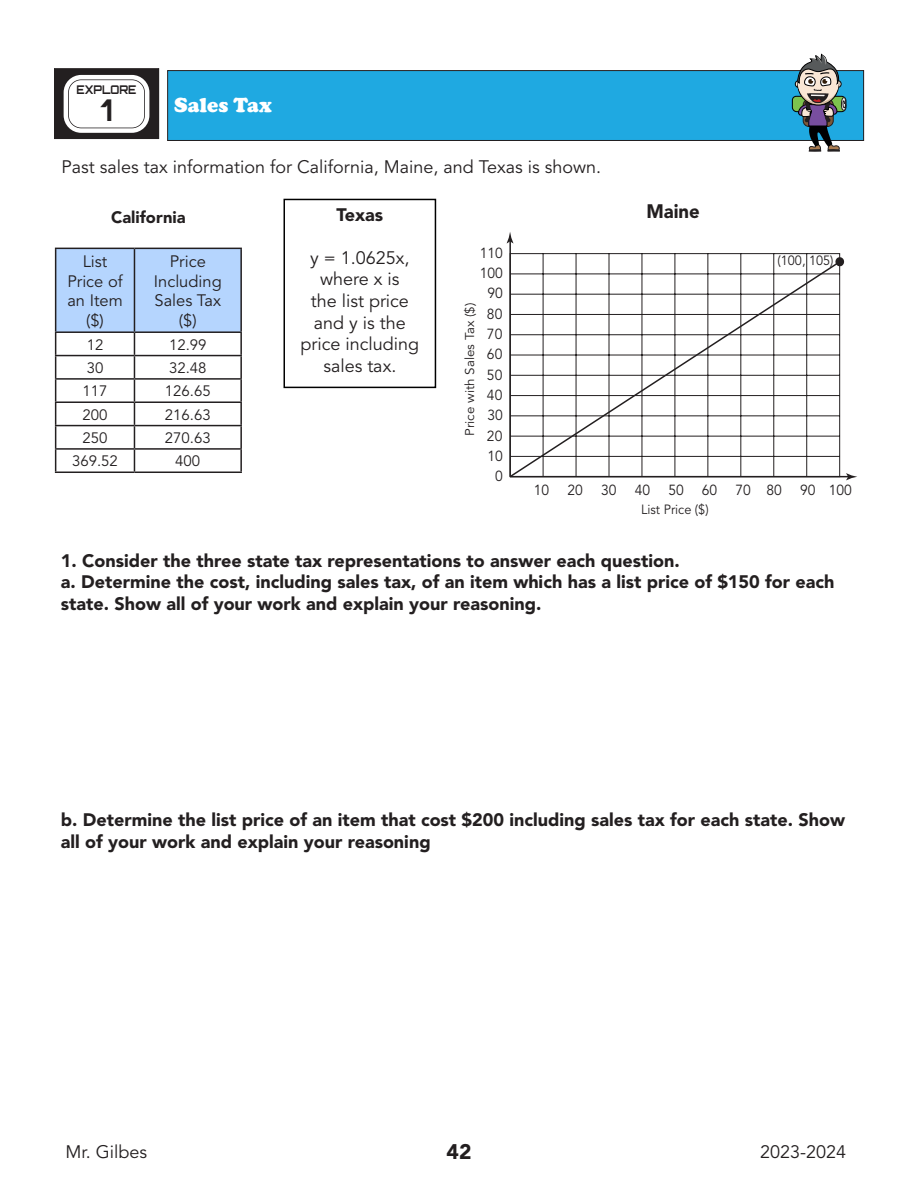
<style>
.page{position:relative;width:918px;height:1188px;background:#fff}
.page>*{position:absolute;margin:0;border:0;box-sizing:border-box;transform-origin:0 0}
.t1{font:700 30px "Orbitron";color:#231f20}
.t2{font:900 21px "Cooper";color:#fff}
.t3{font:900 21px "Avenir LT Std";color:#231f20}
.t4{font:900 19.35px "Avenir LT Std";color:#231f20;scale:.95 1}
.t5{font:900 18px/21.6px "Avenir LT Std";color:#231f20}
.t6{font:18px "Avenir LT Std";color:#231f20}
.t7{font:16.5px "Avenir LT Std";color:#231f20}
.t8{font:900 16.5px "Avenir LT Std";color:#231f20}
.t9{font:15px "Avenir LT Std";color:#231f20}
.t10{font:14.55px/20px "Avenir LT Std";color:#231f20;scale:.95 1}
.t11{font:13.35px "Avenir LT Std";color:#231f20;scale:.95 1}
.t12{font:12.75px "Avenir LT Std";color:#231f20;scale:1.05 1}
.t13{font:700 12px "Orbitron";color:#231f20;scale:.9 1}
</style>
<div class="page">
<div style="left:168px;top:71px;width:696px;height:69px;background:#1fa9e1"></div>
<div style="left:167px;top:70px;width:697px;height:71px;border:1px solid #231f20"></div>
<div style="left:792px;top:96px;width:54px;height:16px;background:#7dc34e;border-radius:4px"></div>
<div style="left:792px;top:96px;width:54px;height:16px;border:1px solid #000002;border-radius:4px"></div>
<svg style="left:795px;top:54px;width:52px;height:98px"></svg>
<div style="left:54px;top:69px;width:105px;height:70px;background:#231f20"></div>
<div style="left:54px;top:68px;width:105px;height:71px;border:1px solid #231f20"></div>
<div style="left:66px;top:77px;width:81px;height:54px;background:#fff;border-radius:15px"></div>
<div style="left:63px;top:74px;width:87px;height:60px;border:6px solid #231f20;border-radius:15px"></div>
<div style="left:64px;top:75px;width:85px;height:58px;border:4px solid #fff;border-radius:15px"></div>
<svg style="left:511px;top:253px;width:329px;height:7px"></svg>
<hr style="left:509px;top:240px;width:2px;height:237px;background:#231f20">
<svg style="left:507px;top:232px;width:6px;height:11px"></svg>
<svg style="left:509px;top:260px;width:333px;height:218px"></svg>
<svg style="left:835px;top:257px;width:10px;height:10px"></svg>
<hr style="left:510px;top:476px;width:340px;height:1px;background:#231f20">
<svg style="left:846px;top:473px;width:11px;height:7px"></svg>
<hr style="left:134px;top:248px;width:108px;height:1px;background:#231f20">
<hr style="left:240px;top:249px;width:2px;height:82px;background:#231f20">
<hr style="left:134px;top:331px;width:108px;height:2px;background:#231f20">
<hr style="left:240px;top:333px;width:2px;height:22px;background:#231f20">
<hr style="left:134px;top:355px;width:108px;height:1px;background:#231f20">
<hr style="left:240px;top:356px;width:2px;height:22px;background:#231f20">
<hr style="left:134px;top:378px;width:108px;height:2px;background:#231f20">
<hr style="left:240px;top:380px;width:2px;height:21px;background:#231f20">
<hr style="left:134px;top:401px;width:108px;height:2px;background:#231f20">
<hr style="left:240px;top:403px;width:2px;height:22px;background:#231f20">
<hr style="left:134px;top:425px;width:108px;height:1px;background:#231f20">
<hr style="left:240px;top:426px;width:2px;height:22px;background:#231f20">
<hr style="left:134px;top:448px;width:108px;height:2px;background:#231f20">
<svg style="left:55px;top:248px;width:186px;height:224px"></svg>
<hr style="left:240px;top:450px;width:2px;height:22px;background:#231f20">
<hr style="left:55px;top:472px;width:79px;height:1px;background:#231f20">
<hr style="left:134px;top:472px;width:108px;height:1px;background:#231f20">
<div style="left:284px;top:199px;width:152px;height:189px;border:2px solid #000"></div>
<p class="t13" style="left:76px;top:82px;width:68px">EXPLORE</p>
<p class="t1" style="left:101px;top:92px;width:13px">1</p>
<p class="t2" style="left:174px;top:93px;width:99px">Sales Tax</p>
<p class="t6" style="left:62px;top:157px;width:541px">Past sales tax information for California, Maine, and Texas is shown.</p>
<p class="t8" style="left:111px;top:207px;width:76px">California</p>
<p class="t7" style="left:83px;top:252px;width:26px">List</p>
<p class="t7" style="left:67px;top:271px;width:57px">Price of</p>
<p class="t7" style="left:67px;top:291px;width:57px">an Item</p>
<p class="t7" style="left:86px;top:311px;width:19px">($)</p>
<p class="t7" style="left:170px;top:252px;width:38px">Price</p>
<p class="t7" style="left:154px;top:271px;width:69px">Including</p>
<p class="t7" style="left:155px;top:291px;width:68px">Sales Tax</p>
<p class="t7" style="left:179px;top:311px;width:19px">($)</p>
<p class="t9" style="left:87px;top:336px;width:18px">12</p>
<p class="t9" style="left:169px;top:336px;width:39px">12.99</p>
<p class="t9" style="left:87px;top:359px;width:18px">30</p>
<p class="t9" style="left:169px;top:359px;width:39px">32.48</p>
<p class="t9" style="left:83px;top:382px;width:27px">117</p>
<p class="t9" style="left:165px;top:382px;width:47px">126.65</p>
<p class="t9" style="left:83px;top:406px;width:27px">200</p>
<p class="t9" style="left:165px;top:406px;width:47px">216.63</p>
<p class="t9" style="left:83px;top:429px;width:27px">250</p>
<p class="t9" style="left:165px;top:429px;width:47px">270.63</p>
<p class="t9" style="left:72px;top:452px;width:47px">369.52</p>
<p class="t9" style="left:175px;top:452px;width:27px">400</p>
<p class="t5" style="left:337px;top:203px;width:48px">Texas</p>
<p class="t6" style="left:310px;top:247px;width:101px">y = 1.0625x,</p>
<p class="t6" style="left:320px;top:269px;width:81px">where x is</p>
<p class="t6" style="left:311px;top:290px;width:100px">the list price</p>
<p class="t6" style="left:314px;top:312px;width:94px">and y is the</p>
<p class="t6" style="left:301px;top:334px;width:120px">price including</p>
<p class="t6" style="left:323px;top:355px;width:75px">sales tax.</p>
<p class="t10" style="left:480px;top:244px;width:26px">110<br>100</p>
<p class="t12" style="left:462px;top:436px;width:128px;rotate:-90deg">Price with Sales Tax ($)</p>
<p class="t10" style="left:488px;top:284px;width:18px">90</p>
<p class="t10" style="left:487px;top:304px;width:18px">80</p>
<p class="t10" style="left:487px;top:324px;width:18px">70</p>
<p class="t10" style="left:487px;top:344px;width:18px">60</p>
<p class="t10" style="left:487px;top:365px;width:18px">50</p>
<p class="t10" style="left:487px;top:385px;width:18px">40</p>
<p class="t10" style="left:488px;top:406px;width:18px">30</p>
<p class="t10" style="left:487px;top:426px;width:18px">20</p>
<p class="t10" style="left:488px;top:446px;width:18px">10</p>
<p class="t10" style="left:495px;top:467px;width:10px">0</p>
<p class="t10" style="left:534px;top:480px;width:18px">10</p>
<p class="t10" style="left:568px;top:480px;width:18px">20</p>
<p class="t10" style="left:601px;top:480px;width:18px">30</p>
<p class="t4" style="left:646px;top:200px;width:58px">Maine</p>
<p class="t10" style="left:635px;top:480px;width:18px">40</p>
<p class="t10" style="left:668px;top:480px;width:18px">50</p>
<p class="t10" style="left:702px;top:480px;width:18px">60</p>
<p class="t11" style="left:641px;top:502px;width:73px">List Price ($)</p>
<p class="t11" style="left:778px;top:253px;width:60px">(100, 105)</p>
<p class="t10" style="left:736px;top:480px;width:18px">70</p>
<p class="t10" style="left:767px;top:480px;width:18px">80</p>
<p class="t10" style="left:800px;top:480px;width:18px">90</p>
<p class="t10" style="left:829px;top:480px;width:26px">100</p>
<p class="t5" style="left:61px;top:550px;width:621px">1. Consider the three state tax representations to answer each question.</p>
<p class="t5" style="left:61px;top:571px;width:775px">a. Determine the cost, including sales tax, of an item which has a list price of $150 for each state. Show all of your work and explain your reasoning.</p>
<p class="t5" style="left:61px;top:809px;width:786px">b. Determine the list price of an item that cost $200 including sales tax for each state. Show all of your work and explain your reasoning</p>
<p class="t6" style="left:66px;top:1142px;width:83px">Mr. Gilbes</p>
<p class="t3" style="left:447px;top:1139px;width:26px">42</p>
<p class="t6" style="left:760px;top:1142px;width:88px">2023-2024</p>
</div>
